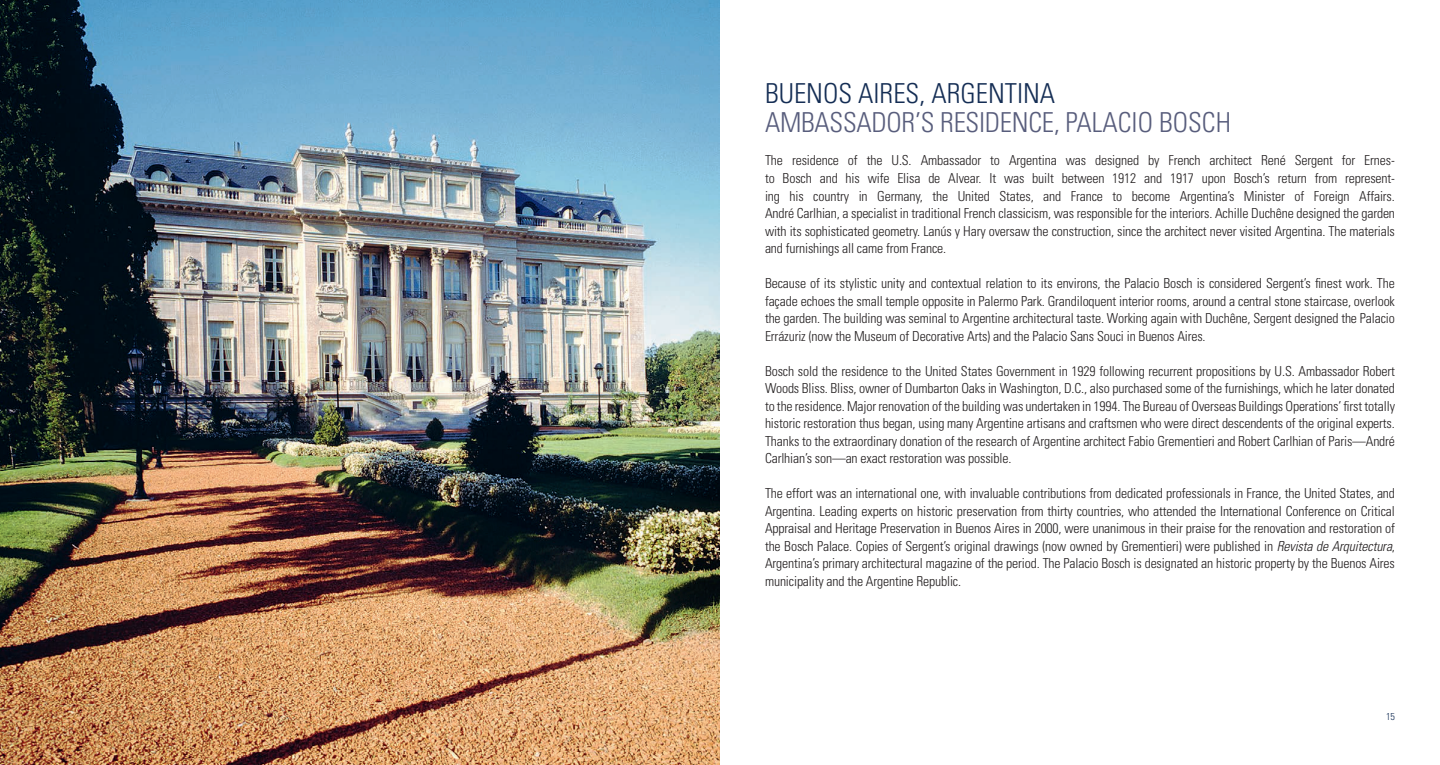
<style>
.page{position:relative;width:1440px;height:765px;background:#fff}
.page>*{position:absolute;margin:0;border:0;box-sizing:border-box;transform-origin:0 0}
.t1{font:300 condensed 27.5px/28.5px "Univers LT Std";color:#585d7c}
.t2{font:300 condensed 13.75px/17.5px "Univers LT Std";letter-spacing:-.01em;color:#231f20;text-align:justify}
.t3{font:300 condensed 10px "Univers LT Std";color:#142d54}
.s1{color:#142d54}
.s2{font-style:italic}
</style>
<div class="page">
<img style="left:0;top:0;width:720px;height:765px">
<h1 class="t1" style="left:765px;top:79px;width:467px"><span class="s1">BUENOS AIRES, ARGENTINA<br></span>AMBASSADOR’S RESIDENCE, PALACIO BOSCH</h1>
<p class="t2" style="left:765px;top:152px;width:632px">The residence of the U.S. Ambassador to Argentina was designed by French architect René Sergent for Ernes&shy;to Bosch and his wife Elisa de Alvear. It was built between 1912 and 1917 upon Bosch’s return from represent&shy;ing his country in Germany, the United States, and France to become Argentina’s Minister of Foreign Affairs.<br>André Carlhian, a specialist in traditional French classicism, was responsible for the interiors. Achille Duchêne designed the garden with its sophisticated geometry. Lanús y Hary oversaw the construction, since the architect never visited Argentina. The materials and furnishings all came from France.</p>
<p class="t2" style="left:765px;top:274px;width:631px">Because of its stylistic unity and contextual relation to its environs, the Palacio Bosch is considered Sergent’s finest work. The façade echoes the small temple opposite in Palermo Park. Grandiloquent interior rooms, around a central stone staircase, overlook the garden. The building was seminal to Argentine architectural taste. Working again with Duchêne, Sergent designed the Palacio Errázuriz (now the Museum of Decorative Arts) and the Palacio Sans Souci in Buenos Aires.</p>
<p class="t2" style="left:765px;top:362px;width:632px">Bosch sold the residence to the United States Government in 1929 following recurrent propositions by U.S. Ambassador Robert Woods Bliss. Bliss, owner of Dumbarton Oaks in Washington, D.C., also purchased some of the furnishings, which he later donated to the residence. Major renovation of the building was undertaken in 1994. The Bureau of Overseas Buildings Operations’ first totally historic restoration thus began, using many Argentine artisans and craftsmen who were direct descendents of the original experts.<br>Thanks to the extraordinary donation of the research of Argentine architect Fabio Grementieri and Robert Carlhian of Paris—André Carlhian’s son—an exact restoration was possible.</p>
<p class="t2" style="left:765px;top:484px;width:632px">The effort was an international one, with invaluable contributions from dedicated professionals in France, the United States, and Argentina. Leading experts on historic preservation from thirty countries, who attended the International Conference on Critical Appraisal and Heritage Preservation in Buenos Aires in 2000, were unanimous in their praise for the renovation and restoration of the Bosch Palace. Copies of Sergent’s original drawings (now owned by Grementieri) were published in <span class="s2">Revista de Arquitectura</span>, Argentina’s primary architectural magazine of the period. The Palacio Bosch is designated an historic property by the Buenos Aires municipality and the Argentine Republic.</p>
<p class="t3" style="left:1386px;top:711px;width:10px">15</p>
</div>
